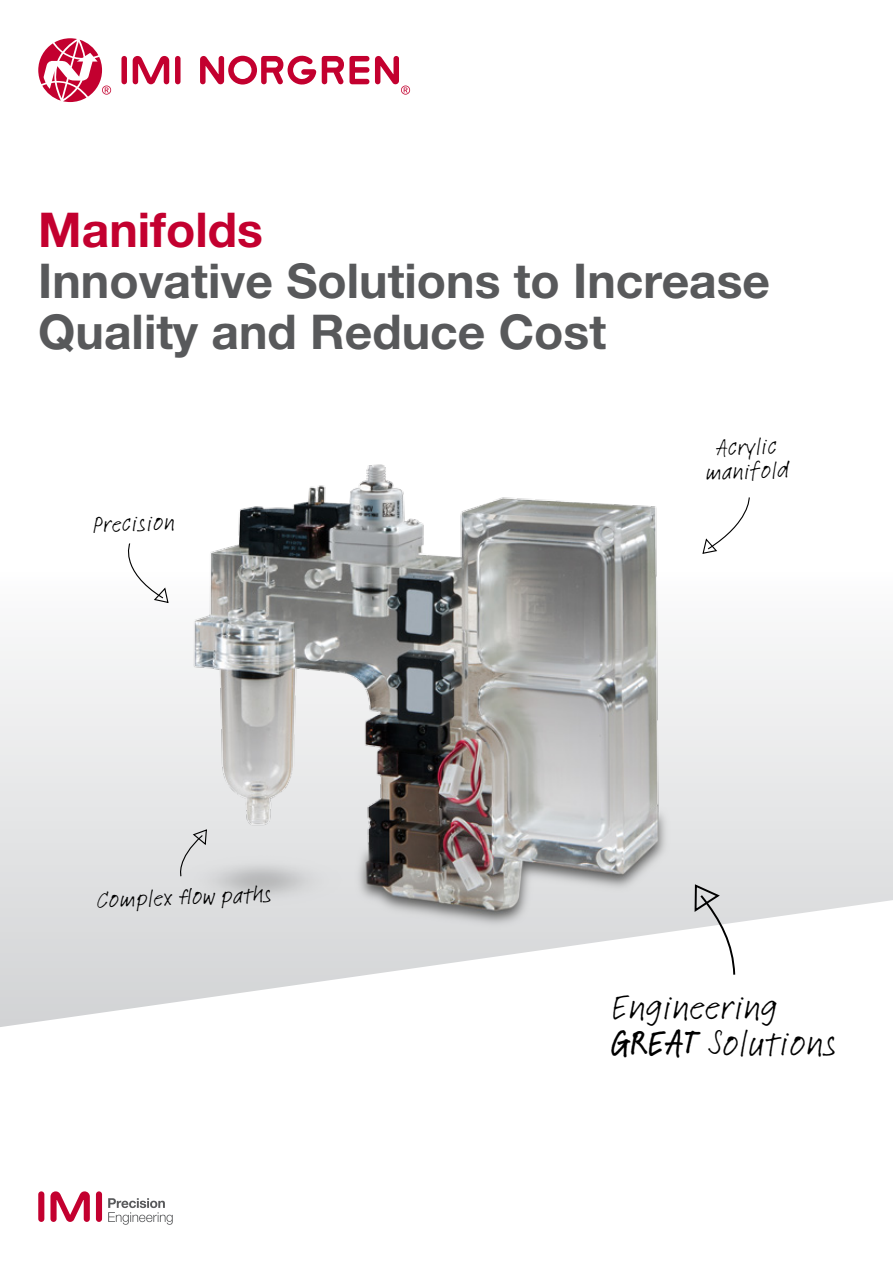
<style>
.page{position:relative;width:893px;height:1263px;background:#fff}
.page>*{position:absolute;margin:0;border:0;box-sizing:border-box;transform-origin:0 0}
.t1{font:700 48px/51px "Helvetica Neue LTW1 G";color:#58595b}
.t2{font:700 48px "Helvetica Neue LTW1 G";color:#c3002f}
.t3{font:37.2px/36.2px "Feltpen LTCE";color:#000}
.t4{font:24px/24px "Feltpen LTCE";color:#000;text-align:center}
.s1{font-weight:500}
</style>
<div class="page">
<svg style="left:0;top:644px;width:893px;height:383px"></svg>
<img style="left:174px;top:464px;width:530px;height:504px">
<svg style="left:694px;top:883px;width:42px;height:94px"></svg>
<div style="left:121px;top:56px;width:6px;height:28px;background:#c3002f;border-radius:3px"></div>
<div style="left:175px;top:56px;width:6px;height:28px;background:#c3002f;border-radius:3px"></div>
<svg style="left:133px;top:56px;width:36px;height:28px"></svg>
<svg style="left:375px;top:56px;width:35px;height:39px"></svg>
<svg style="left:200px;top:55px;width:116px;height:30px"></svg>
<svg style="left:322px;top:56px;width:47px;height:29px"></svg>
<svg style="left:38px;top:38px;width:73px;height:64px"></svg>
<div style="left:96px;top:1191px;width:6px;height:31px;background:#c3002f;border-radius:3px"></div>
<div style="left:38px;top:1191px;width:6px;height:31px;background:#c3002f;border-radius:3px"></div>
<svg style="left:50px;top:1191px;width:40px;height:31px"></svg>
<svg style="left:108px;top:1198px;width:65px;height:27px"></svg>
<svg style="left:176px;top:828px;width:32px;height:49px;background:#d2d3d4"></svg>
<svg style="left:702px;top:496px;width:48px;height:59px"></svg>
<svg style="left:127px;top:543px;width:42px;height:61px"></svg>
<p class="t2" style="left:38px;top:200px;width:226px">Manifolds</p>
<p class="t1" style="left:38px;top:255px;width:733px">Innovative Solutions to Increase<br>Quality and Reduce Cost</p>
<p class="t4" style="left:92px;top:513px;width:84px;rotate:-2deg">Precision</p>
<p class="t4" style="left:96px;top:888px;width:177px;rotate:-2deg">Complex fl ow paths</p>
<p class="t4" style="left:704px;top:436px;width:85px;rotate:-2deg">Acrylic manifold</p>
<p class="t3" style="left:611px;top:989px;width:228px">Engineering<br><span class="s1">GREAT</span> Solutions</p>
</div>
